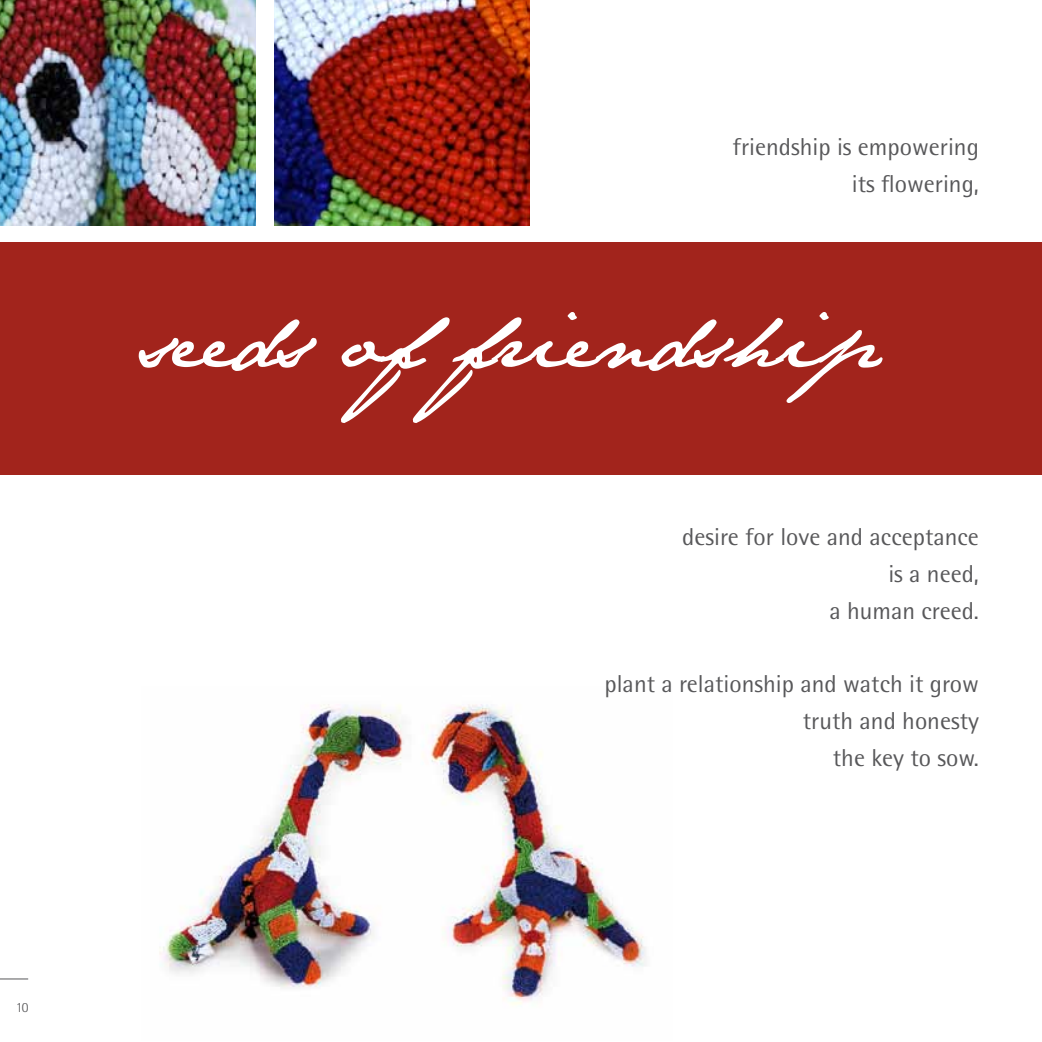
<style>
.page{position:relative;width:1042px;height:1042px;background:#fff}
.page>*{position:absolute;margin:0;border:0;box-sizing:border-box;transform-origin:0 0}
.t1{font:82.25px "Jane Austen";color:#fff}
.t2{font:24.5px/36.9px "Rotis Semi Sans";color:#58585a;text-align:right}
.t3{font:300 14px "Rotis Semi Sans";color:#58585a}
</style>
<div class="page">
<svg style="left:0;top:978px;width:28px;height:1px"></svg>
<img style="left:159px;top:704px;width:487px;height:301px">
<img style="left:274px;top:0;width:256px;height:225px">
<div style="left:0;top:242px;width:1042px;height:232px;background:#a2241c"></div>
<img style="left:0;top:0;width:255px;height:225px">
<p class="t3" style="left:16px;top:999px;width:14px">10</p>
<p class="t2" style="left:732px;top:129px;width:248px">friendship is empowering its flowering,</p>
<h1 class="t1" style="left:142px;top:290px;width:738px">seeds offriendship</h1>
<p class="t2" style="left:682px;top:518px;width:298px">desire for love and acceptance is a need,<br>a human creed.</p>
<p class="t2" style="left:604px;top:665px;width:376px">plant a relationship and watch it grow truth and honesty<br>the key to sow.</p>
</div>
